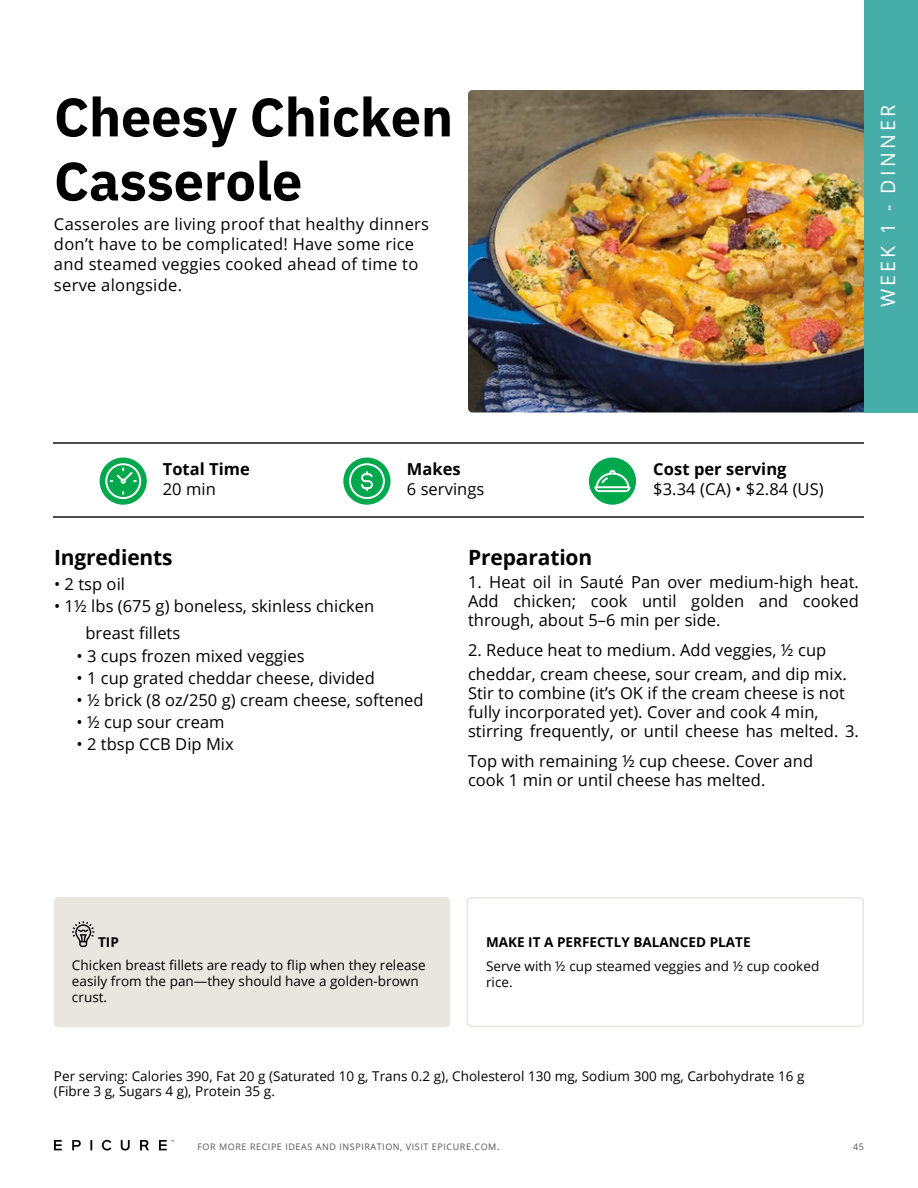
<style>
.page{position:relative;width:918px;height:1188px;background:#fff}
.page>*{position:absolute;margin:0;border:0;box-sizing:border-box;transform-origin:0 0}
.t1{font:700 54px/64.2px "IBM Plex Sans";letter-spacing:-.005em;color:#000}
.t2{font:700 21px "Open Sans";letter-spacing:-.005em;color:#000}
.t3{font:19.65px "Open Sans";letter-spacing:.165em;color:#fff}
.t4{font:16.5px/19.2px "Open Sans";letter-spacing:.005em;color:#000}
.t5{font:700 16.5px/19.2px "Open Sans";letter-spacing:.005em;color:#000}
.t6{font:13.5px/15.8px "Open Sans";letter-spacing:.005em;color:#000}
.t7{font:700 13.5px "Open Sans";color:#000}
.t8{font:9px "Open Sans";letter-spacing:.065em;color:#535454}
.s1{font-weight:400}
.s2{font-weight:700}
</style>
<div class="page">
<img style="left:468px;top:90px;width:396px;height:323px">
<svg style="left:54px;top:1140px;width:8px;height:10px"></svg>
<svg style="left:72px;top:1140px;width:9px;height:10px"></svg>
<svg style="left:90px;top:1140px;width:2px;height:10px"></svg>
<svg style="left:121px;top:1140px;width:9px;height:11px"></svg>
<svg style="left:140px;top:1140px;width:9px;height:10px"></svg>
<svg style="left:159px;top:1140px;width:15px;height:10px"></svg>
<svg style="left:102px;top:1140px;width:9px;height:11px"></svg>
<div style="left:54px;top:897px;width:396px;height:130px;background:#e9e5df;border-radius:4px"></div>
<svg style="left:72px;top:921px;width:22px;height:26px"></svg>
<svg style="left:467px;top:897px;width:397px;height:130px"></svg>
<hr style="left:54px;top:517px;width:810px;height:1px;background:#4e4d4b">
<div style="left:100px;top:458px;width:47px;height:47px;background:#00a84d;border-radius:50%"></div>
<svg style="left:105px;top:463px;width:36px;height:36px"></svg>
<div style="left:343px;top:458px;width:48px;height:47px;background:#00a84d;border-radius:50%"></div>
<svg style="left:349px;top:463px;width:36px;height:36px"></svg>
<div style="left:589px;top:458px;width:47px;height:47px;background:#00a84d;border-radius:50%"></div>
<svg style="left:594px;top:470px;width:36px;height:22px"></svg>
<hr style="left:54px;top:443px;width:810px;height:1px;background:#4e4d4b">
<div style="left:864px;top:0;width:54px;height:412px;background:#47ada9"></div>
<h2 class="t1" style="left:54px;top:84px;width:401px">Cheesy Chicken<br>Casserole</h2>
<h2 class="t4" style="left:54px;top:213px;width:377px;line-height:20.2px">Casseroles are living proof that healthy dinners don’t have to be complicated! Have some rice and steamed veggies cooked ahead of time to serve alongside.</h2>
<p class="t3" style="left:874px;top:307px;width:204px;rotate:-90deg">WEEK 1 - DINNER</p>
<h2 class="t5" style="left:163px;top:459px;width:89px">Total Time<br><span class="s1">20 min</span></h2>
<h3 class="t4" style="left:407px;top:459px;width:79px"><span class="s2">Makes<br></span>6 servings</h3>
<h4 class="t4" style="left:653px;top:459px;width:172px"><span class="s2">Cost per serving </span>$3.34 (CA) • $2.84 (US)</h4>
<h2 class="t2" style="left:54px;top:543px;width:120px">Ingredients</h2>
<h2 class="t4" style="left:54px;top:574px;width:73px">• 2 tsp oil</h2>
<h2 class="t4" style="left:54px;top:596px;width:322px">• 1½ lbs (675 g) boneless, skinless chicken</h2>
<h2 class="t4" style="left:85px;top:623px;width:96px">breast fillets</h2>
<h2 class="t4" style="left:76px;top:646px;width:230px">• 3 cups frozen mixed veggies</h2>
<h2 class="t4" style="left:76px;top:668px;width:300px">• 1 cup grated cheddar cheese, divided</h2>
<h2 class="t4" style="left:76px;top:690px;width:349px">• ½ brick (8 oz/250 g) cream cheese, softened</h2>
<h2 class="t4" style="left:76px;top:712px;width:150px">• ½ cup sour cream</h2>
<h2 class="t4" style="left:76px;top:734px;width:159px">• 2 tbsp CCB Dip Mix</h2>
<h2 class="t2" style="left:468px;top:543px;width:126px">Preparation</h2>
<h2 class="t4" style="left:468px;top:572px;width:393px;text-align:justify">1. Heat oil in Sauté Pan over medium-high heat.<br>Add chicken; cook until golden and cooked through, about 5–6 min per side.</h2>
<h2 class="t4" style="left:468px;top:638px;width:380px;line-height:23.7px">2. Reduce heat to medium. Add veggies, ½ cup cheddar, cream cheese, sour cream, and dip mix.</h2>
<h2 class="t4" style="left:468px;top:683px;width:393px">Stir to combine (it’s OK if the cream cheese is not fully incorporated yet). Cover and cook 4 min, stirring frequently, or until cheese has melted. 3.</h2>
<h2 class="t4" style="left:468px;top:751px;width:347px">Top with remaining ½ cup cheese. Cover and</h2>
<h2 class="t4" style="left:468px;top:770px;width:299px">cook 1 min or until cheese has melted.</h2>
<h4 class="t7" style="left:98px;top:932px;width:22px">TIP</h4>
<h4 class="t6" style="left:72px;top:957px;width:355px">Chicken breast fillets are ready to flip when they release easily from the pan—they should have a golden-brown crust.</h4>
<p class="t6" style="left:486px;top:930px;width:335px;line-height:23.7px"><span class="s2">MAKE IT A PERFECTLY BALANCED PLATE<br></span>Serve with ½ cup steamed veggies and ½ cup cooked</p>
<p class="t6" style="left:486px;top:973px;width:28px">rice.</p>
<p class="t6" style="left:54px;top:1068px;width:752px">Per serving: Calories 390, Fat 20 g (Saturated 10 g, Trans 0.2 g), Cholesterol 130 mg, Sodium 300 mg, Carbohydrate 16 g (Fibre 3 g, Sugars 4 g), Protein 35 g.</p>
<p class="t8" style="left:197px;top:1140px;width:304px">FOR MORE RECIPE IDEAS AND INSPIRATION, VISIT EPICURE.COM.</p>
<h1 class="t8" style="left:853px;top:1140px;width:12px">45</h1>
</div>
